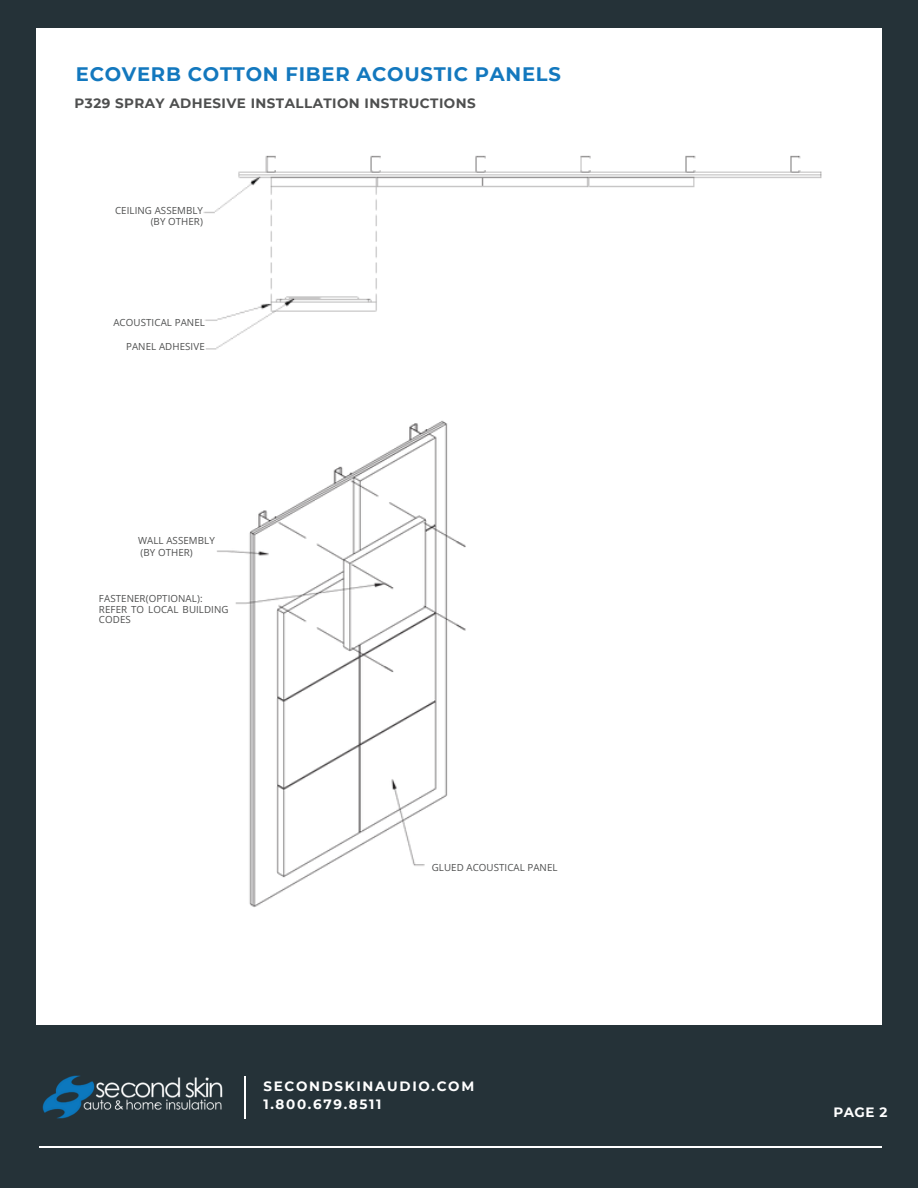
<style>
.page{position:relative;width:918px;height:1188px;background:#253238}
.page>*{position:absolute;margin:0;border:0;box-sizing:border-box;transform-origin:0 0}
.t1{font:700 19.6px "Montserrat";letter-spacing:.035em;color:#1378be}
.t2{font:700 13.6px "Montserrat";letter-spacing:.03em;color:#4e4f4f}
.t3{font:700 13.6px/18px "Montserrat";letter-spacing:.125em;color:#fff}
.t4{font:9.8px/10.4px "Open Sans";letter-spacing:.01em;color:#4e4f4f;text-align:right}
</style>
<div class="page">
<img style="left:42px;top:1075px;width:181px;height:44px">
<hr style="left:244px;top:1076px;width:1px;height:42px;background:#fff">
<hr style="left:39px;top:1146px;width:842px;height:2px;background:#fff">
<div style="left:36px;top:28px;width:845px;height:997px;background:#fff"></div>
<img style="left:217px;top:420px;width:249px;height:487px">
<img style="left:203px;top:155px;width:619px;height:195px">
<p class="t1" style="left:76px;top:62px;width:486px">ECOVERB COTTON FIBER ACOUSTIC PANELS</p>
<h1 class="t2" style="left:75px;top:95px;width:403px">P329 SPRAY ADHESIVE INSTALLATION INSTRUCTIONS</h1>
<p class="t4" style="left:115px;top:205px;width:89px">CEILING ASSEMBLY (BY OTHER)</p>
<p class="t4" style="left:113px;top:317px;width:93px">ACOUSTICAL PANEL</p>
<p class="t4" style="left:126px;top:341px;width:80px">PANEL ADHESIVE</p>
<p class="t4" style="left:138px;top:535px;width:78px">WALL ASSEMBLY</p>
<p class="t4" style="left:141px;top:547px;width:54px">(BY OTHER)</p>
<p class="t4" style="left:99px;top:593px;width:131px;text-align:left">FASTENER(OPTIONAL):<br>REFER TO LOCAL BUILDING<br>CODES</p>
<p class="t4" style="left:432px;top:862px;width:127px">GLUED ACOUSTICAL PANEL</p>
<h2 class="t3" style="left:263px;top:1077px;width:212px">SECONDSKINAUDIO.COM<br>1.800.679.8511</h2>
<p class="t3" style="left:833px;top:1103px;width:56px">PAGE 2</p>
</div>
